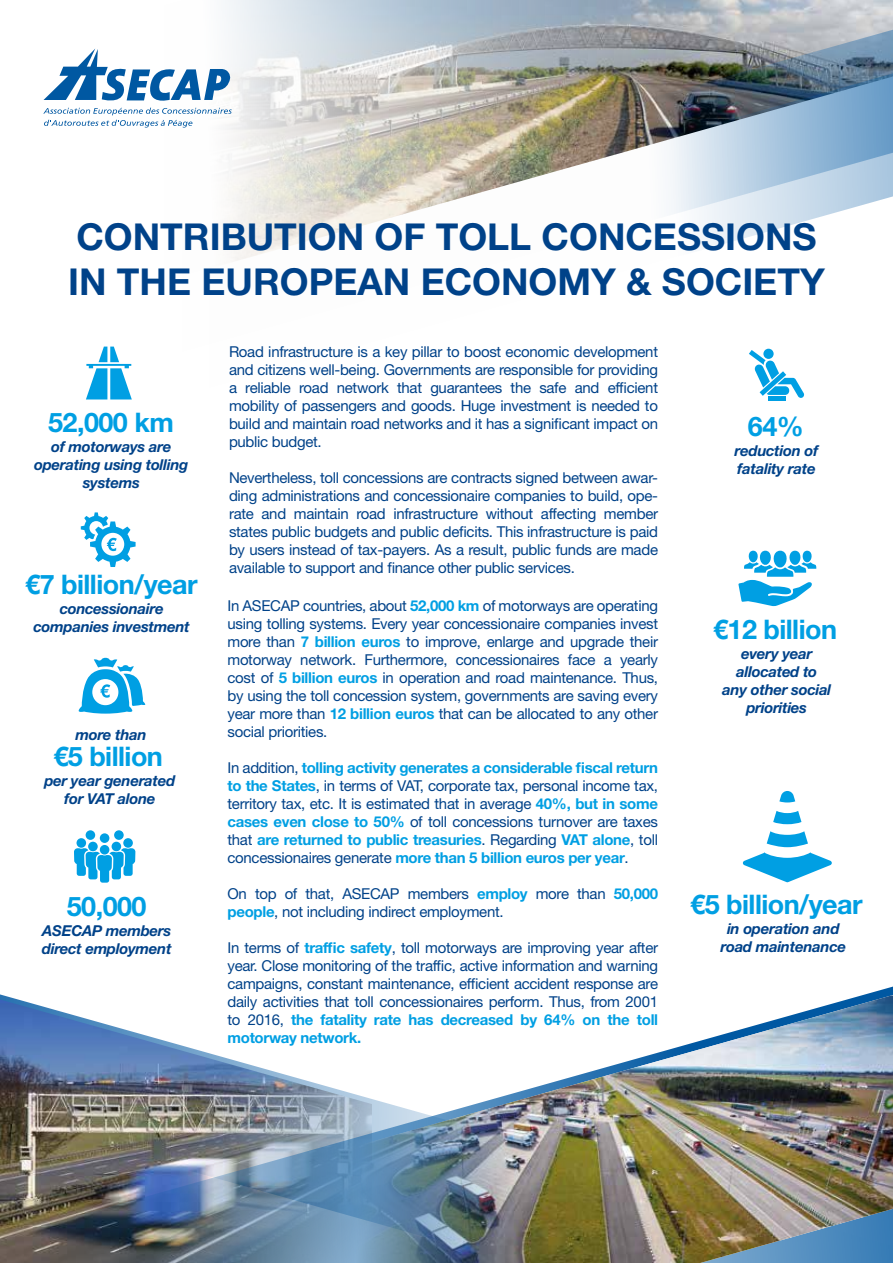
<style>
.page{position:relative;width:893px;height:1263px;background:#fff}
.page>*{position:absolute;margin:0;border:0;box-sizing:border-box;transform-origin:0 0}
.t1{font:700 37.05px/44.5px "Helvetica Neue LT Std";color:#004289}
.t2{font:700 27px "Helvetica Neue LT Std";letter-spacing:-.02em;color:#009fe3}
.t3{font:15px/18px "Helvetica Neue LT Std";letter-spacing:-.02em;color:#004289;text-align:justify}
.t4{font:italic 700 15px/18px "Helvetica Neue LT Std";letter-spacing:-.02em;color:#004289;text-align:center}
.s1{font-weight:700;color:#009fe3}
</style>
<div class="page">
<img style="left:0;top:994px;width:120px;height:269px">
<img style="left:120px;top:986px;width:773px;height:277px">
<img style="left:341px;top:995px;width:552px;height:268px">
<img style="left:225px;top:0;width:668px;height:350px">
<svg style="left:43px;top:48px;width:189px;height:80px"></svg>
<svg style="left:86px;top:347px;width:46px;height:52px"></svg>
<div style="left:123px;top:838px;width:10px;height:10px;background:#009fe3;border-radius:50%"></div>
<div style="left:112px;top:842px;width:9px;height:9px;background:#009fe3;border-radius:50%"></div>
<div style="left:77px;top:838px;width:9px;height:10px;background:#009fe3;border-radius:50%"></div>
<div style="left:88px;top:842px;width:10px;height:9px;background:#009fe3;border-radius:50%"></div>
<div style="left:100px;top:833px;width:9px;height:10px;background:#009fe3;border-radius:50%"></div>
<div style="left:114px;top:830px;width:10px;height:10px;background:#009fe3;border-radius:50%"></div>
<div style="left:86px;top:830px;width:9px;height:10px;background:#009fe3;border-radius:50%"></div>
<div style="left:100px;top:845px;width:9px;height:9px;background:#009fe3;border-radius:50%"></div>
<svg style="left:74px;top:848px;width:61px;height:35px"></svg>
<hr style="left:768px;top:397px;width:18px;height:4px;background:#009fe3">
<svg style="left:749px;top:350px;width:55px;height:48px"></svg>
<svg style="left:78px;top:658px;width:67px;height:56px"></svg>
<svg style="left:81px;top:512px;width:55px;height:55px"></svg>
<svg style="left:743px;top:791px;width:89px;height:91px"></svg>
<svg style="left:738px;top:551px;width:78px;height:55px"></svg>
<h1 class="t1" style="left:68px;top:214px;width:758px">CONTRIBUTION OF TOLL CONCESSIONS<br>IN THE EUROPEAN ECONOMY &amp; SOCIETY</h1>
<p class="t3" style="left:229px;top:343px;width:431px">Road infrastructure is a key pillar to boost economic development and citizens well-being. Governments are responsible for providing a reliable road network that guarantees the safe and efficient mobility of passengers and goods. Huge investment is needed to build and maintain road networks and it has a significant impact on public budget.</p>
<p class="t3" style="left:229px;top:469px;width:431px">Nevertheless, toll concessions are contracts signed between awar&shy;ding administrations and concessionaire companies to build, ope&shy;rate and maintain road infrastructure without affecting member states public budgets and public deficits. This infrastructure is paid by users instead of tax-payers. As a result, public funds are made available to support and finance other public services.</p>
<h2 class="t2" style="left:48px;top:406px;width:127px">52,000 km</h2>
<p class="t4" style="left:34px;top:437px;width:156px">of motorways are operating using tolling systems</p>
<h2 class="t2" style="left:25px;top:567px;width:174px">€7 billion/year</h2>
<p class="t4" style="left:34px;top:599px;width:158px">concessionaire companies investment</p>
<p class="t3" style="left:227px;top:596px;width:432px">In ASECAP countries, about <span class="s1">52,000 km</span> of motorways are operating using tolling systems. Every year concessionaire companies invest more than <span class="s1">7 billion euros</span> to improve, enlarge and upgrade their motorway network. Furthermore, concessionaires face a yearly cost of <span class="s1">5 billion euros</span> in operation and road maintenance. Thus, by using the toll concession system, governments are saving every year more than <span class="s1">12 billion euros</span> that can be allocated to any other social priorities.</p>
<p class="t3" style="left:227px;top:758px;width:432px">In addition, <span class="s1">tolling activity generates a considerable fiscal return to the States</span>, in terms of VAT, corporate tax, personal income tax, territory tax, etc. It is estimated that in average <span class="s1">40%, but in some cases even close to 50%</span> of toll concessions turnover are taxes that <span class="s1">are returned to public treasuries</span>. Regarding <span class="s1">VAT alone</span>, toll concessionaires generate <span class="s1">more than 5 billion euros per year</span>.</p>
<p class="t3" style="left:228px;top:884px;width:432px">On top of that, ASECAP members <span class="s1">employ</span> more than <span class="s1">50,000 people</span>, not including indirect employment.</p>
<p class="t3" style="left:228px;top:938px;width:432px">In terms of <span class="s1">traffic safety</span>, toll motorways are improving year after year. Close monitoring of the traffic, active information and warning campaigns, constant maintenance, efficient accident response are daily activities that toll concessionaires perform. Thus, from 2001 to 2016, <span class="s1">the fatality rate has decreased by 64% on the toll motorway network.</span></p>
<p class="t4" style="left:76px;top:725px;width:73px">more than</p>
<h2 class="t2" style="left:53px;top:739px;width:111px">€5 billion</h2>
<p class="t4" style="left:44px;top:771px;width:133px">per year generated for VAT alone</p>
<h2 class="t2" style="left:67px;top:890px;width:81px">50,000</h2>
<p class="t4" style="left:42px;top:922px;width:131px;text-align:left">ASECAP members direct employment</p>
<h2 class="t2" style="left:748px;top:410px;width:57px">64%</h2>
<p class="t4" style="left:735px;top:441px;width:85px;text-align:left">reduction of fatality rate</p>
<h2 class="t2" style="left:713px;top:613px;width:126px">€12 billion</h2>
<p class="t4" style="left:722px;top:645px;width:110px">every year allocated to any other social priorities</p>
<h2 class="t2" style="left:690px;top:888px;width:174px">€5 billion/year</h2>
<p class="t4" style="left:720px;top:920px;width:127px">in operation and road maintenance</p>
</div>
